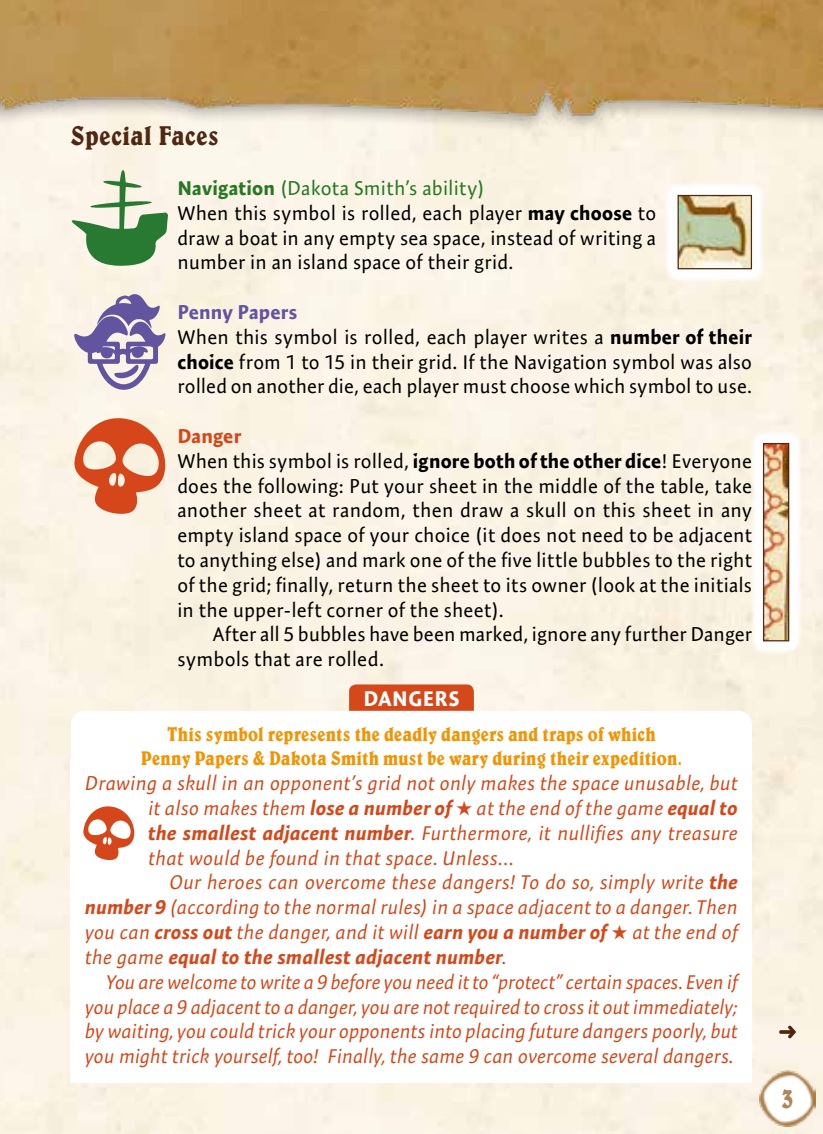
<style>
.page{position:relative;width:823px;height:1134px;background:#fff}
.page>*{position:absolute;margin:0;border:0;box-sizing:border-box;transform-origin:0 0}
.t1{font:condensed 30px "Belwe";color:#af8655}
.t2{font:condensed 27.5px "Belwe";letter-spacing:.02em;color:#4f2712}
.t3{font:700 21.25px "Expo Sans Pro";letter-spacing:.03em;color:#fff}
.t4{font:20px/24.8px "Expo Sans Pro";letter-spacing:.01em;color:#000}
.t5{font:italic 20px/24.8px "Expo Sans Pro";letter-spacing:.005em;color:#d4481a;text-align:justify}
.t6{font:condensed 20px/24.8px "Belwe";letter-spacing:.01em;color:#f39300;text-align:center}
.s1{font-weight:700;color:#277823}
.s2{color:#277823}
.s3{font-weight:700}
.s4{font-weight:700;color:#6354a0}
.s5{font-weight:700;color:#d5471a}
</style>
<div class="page">
<div style="left:0;top:134px;width:822px;height:1000px;background:#faf3e3"></div>
<img style="left:0;top:0;width:822px;height:133px">
<svg style="left:663px;top:181px;width:102px;height:102px"></svg>
<img style="left:679px;top:197px;width:70px;height:70px">
<div style="left:677px;top:195px;width:74px;height:74px;border:1px solid #4f2712"></div>
<svg style="left:748px;top:429px;width:54px;height:226px"></svg>
<img style="left:764px;top:445px;width:22px;height:194px">
<div style="left:762px;top:443px;width:26px;height:198px;border:1px solid #4f2712"></div>
<svg style="left:349px;top:684px;width:124px;height:27px;background:#d54d20"></svg>
<svg style="left:71px;top:711px;width:680px;height:47px"></svg>
<div style="left:71px;top:758px;width:680px;height:126px;background:#fff"></div>
<div style="left:71px;top:858px;width:680px;height:125px;background:#fff"></div>
<div style="left:71px;top:957px;width:680px;height:125px;background:#fff"></div>
<svg style="left:778px;top:1026px;width:17px;height:12px"></svg>
<img style="left:759px;top:1070px;width:56px;height:57px">
<svg style="left:74px;top:294px;width:91px;height:96px;background:#b8adc7"></svg>
<svg style="left:71px;top:170px;width:97px;height:96px;background:#a9c3a1"></svg>
<svg style="left:74px;top:418px;width:91px;height:96px;background:#e79c7d"></svg>
<svg style="left:83px;top:806px;width:51px;height:54px"></svg>
<h2 class="t2" style="left:71px;top:120px;width:149px">Special Faces</h2>
<p class="t4" style="left:177px;top:175px;width:480px"><span class="s1">Navigation</span> <span class="s2">(Dakota Smith’s ability)<br></span>When this symbol is rolled, each player <span class="s3">may choose</span> to draw a boat in any empty sea space, instead of writing a number in an island space of their grid.</p>
<p class="t4" style="left:177px;top:299px;width:576px"><span class="s4">Penny Papers<br></span>When this symbol is rolled, each player writes a <span class="s3">number of their choice</span> from 1 to 15 in their grid. If the Navigation symbol was also rolled on another die, each player must choose which symbol to use.</p>
<p class="t4" style="left:177px;top:423px;width:576px"><span class="s5">Danger<br></span>When this symbol is rolled, <span class="s3">ignore both of the other dice</span>! Everyone does the following: Put your sheet in the middle of the table, take another sheet at random, then draw a skull on this sheet in any empty island space of your choice (it does not need to be adjacent to anything else) and mark one of the five little bubbles to the right of the grid; finally, return the sheet to its owner (look at the initials in the upper-left corner of the sheet).</p>
<p class="t4" style="left:177px;top:622px;width:576px;text-indent:35px">After all 5 bubbles have been marked, ignore any further Danger symbols that are rolled.</p>
<p class="t3" style="left:363px;top:685px;width:98px">DANGERS</p>
<p class="t6" style="left:141px;top:721px;width:542px">This symbol represents the deadly dangers and traps of which<br>Penny Papers &amp; -Dakota Smith must be wary during their expedition.</p>
<p class="t5" style="left:148px;top:771px;width:590px;text-indent:-63px">Drawing a skull in an opponent’s grid not only makes the space unusable, but it also makes them <span class="s3">lose a number of</span> ★ at the end of the game <span class="s3">equal to the smallest adjacent number</span>. Furthermore, it nullifies any treasure that would be found in that space. Unless…</p>
<p class="t5" style="left:85px;top:870px;width:654px;text-indent:85px">Our heroes can overcome these dangers! To do so, simply write <span class="s3">the number 9</span> (according to the normal rules) in a space adjacent to a danger. Then you can <span class="s3">cross out</span> the danger, and it will <span class="s3">earn you a number of</span> ★ at the end of the game <span class="s3">equal to the smallest adjacent number</span>.</p>
<p class="t5" style="left:85px;top:969px;width:654px;text-indent:21px">You are welcome to write a 9 before you need it to “protect” certain spaces. Even if you place a 9 adjacent to a danger, you are not required to cross it out immediately; by waiting, you could trick your opponents into placing future dangers poorly, but you might trick yourself, too! Finally, the same 9 can overcome several dangers.</p>
<h1 class="t1" style="left:781px;top:1080px;width:14px">3</h1>
</div>
